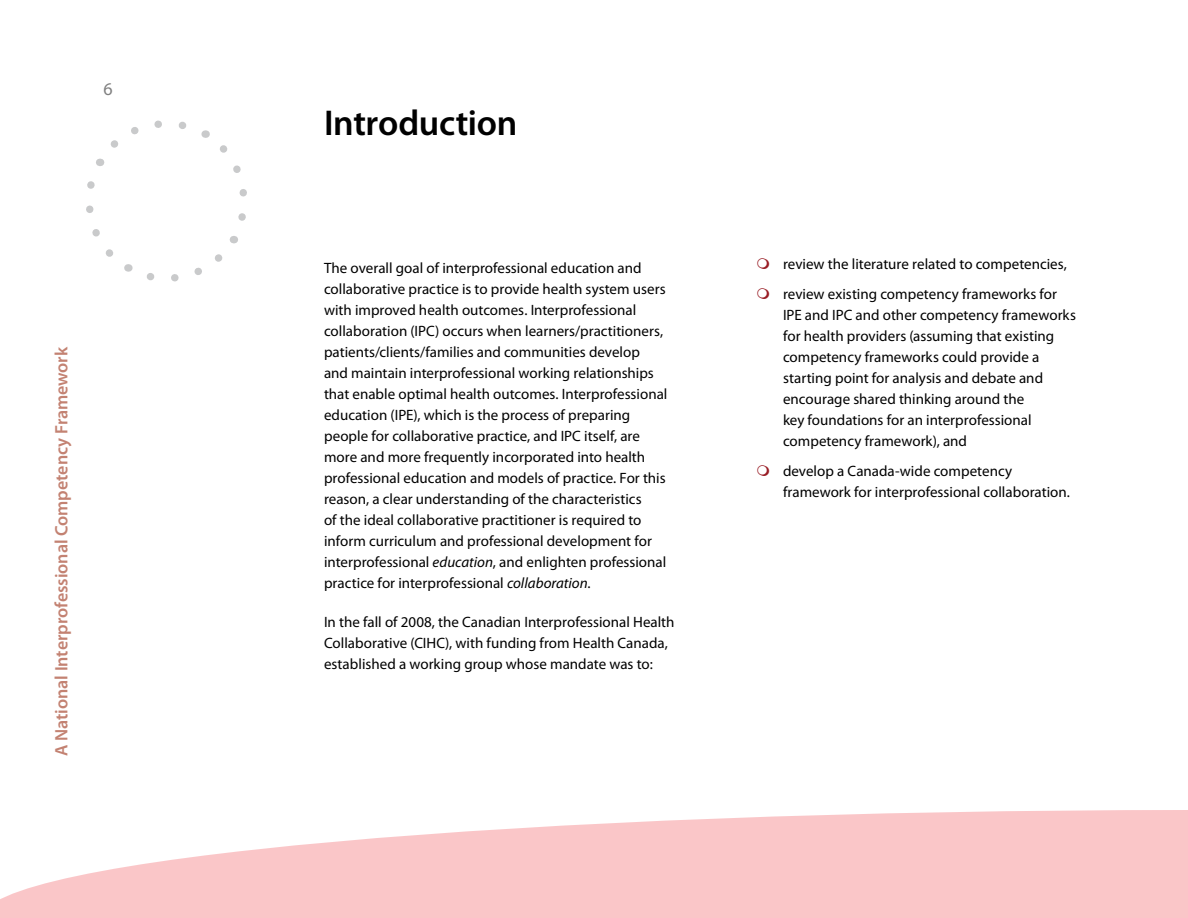
<style>
.page{position:relative;width:1188px;height:918px;background:#fff}
.page>*{position:absolute;margin:0;border:0;box-sizing:border-box;transform-origin:0 0}
.t1{font:600 36px "Myriad Pro";letter-spacing:-.005em;color:#000}
.t2{font:600 18px "Myriad Pro";letter-spacing:-.005em;color:#c38272}
.t3{font:15px/21px "Myriad Pro";color:#000}
.s1{font-style:italic}
</style>
<div class="page">
<svg style="left:205px;top:130px;width:42px;height:91px"></svg>
<svg style="left:96px;top:120px;width:91px;height:46px"></svg>
<svg style="left:86px;top:181px;width:43px;height:91px"></svg>
<svg style="left:146px;top:236px;width:91px;height:46px"></svg>
<svg style="left:0;top:810px;width:1187px;height:108px;fill:#fac6c8"></svg>
<svg style="left:1187px;top:810px;width:1px;height:108px"></svg>
<p class="t2" style="left:50px;top:756px;width:411px;rotate:-90deg">A National Interprofessional Competency Framework</p>
<h1 class="t1" style="left:324px;top:100px;width:195px">Introduction</h1>
<p class="t3" style="left:324px;top:257px;width:345px">The overall goal of interprofessional education and collaborative practice is to provide health system users with improved health outcomes. Interprofessional collaboration (IPC) occurs when learners/practitioners, patients/clients/families and communities develop and maintain interprofessional working relationships that enable optimal health outcomes. Interprofessional education (IPE), which is the process of preparing people for collaborative practice, and IPC itself, are more and more frequently incorporated into health professional education and models of practice. For this reason, a clear understanding of the characteristics<br>of the ideal collaborative practitioner is required to inform curriculum and professional development for interprofessional <span class="s1">education</span>, and enlighten professional practice for interprofessional <span class="s1">collaboration</span>.</p>
<p class="t3" style="left:324px;top:611px;width:352px">In the fall of 2008, the Canadian Interprofessional Health<br>Collaborative (CIHC), with funding from Health Canada, established a working group whose mandate was to:</p>
<p class="t3" style="left:783px;top:248px;width:285px;line-height:30px">review the literature related to competencies, review existing competency frameworks for</p>
<p class="t3" style="left:783px;top:304px;width:295px">IPE and IPC and other competency frameworks for health providers (assuming that existing competency frameworks could provide a starting point for analysis and debate and encourage shared thinking around the<br>key foundations for an interprofessional competency framework), and</p>
<p class="t3" style="left:783px;top:460px;width:289px">develop a Canada-wide competency framework for interprofessional collaboration.</p>
</div>
